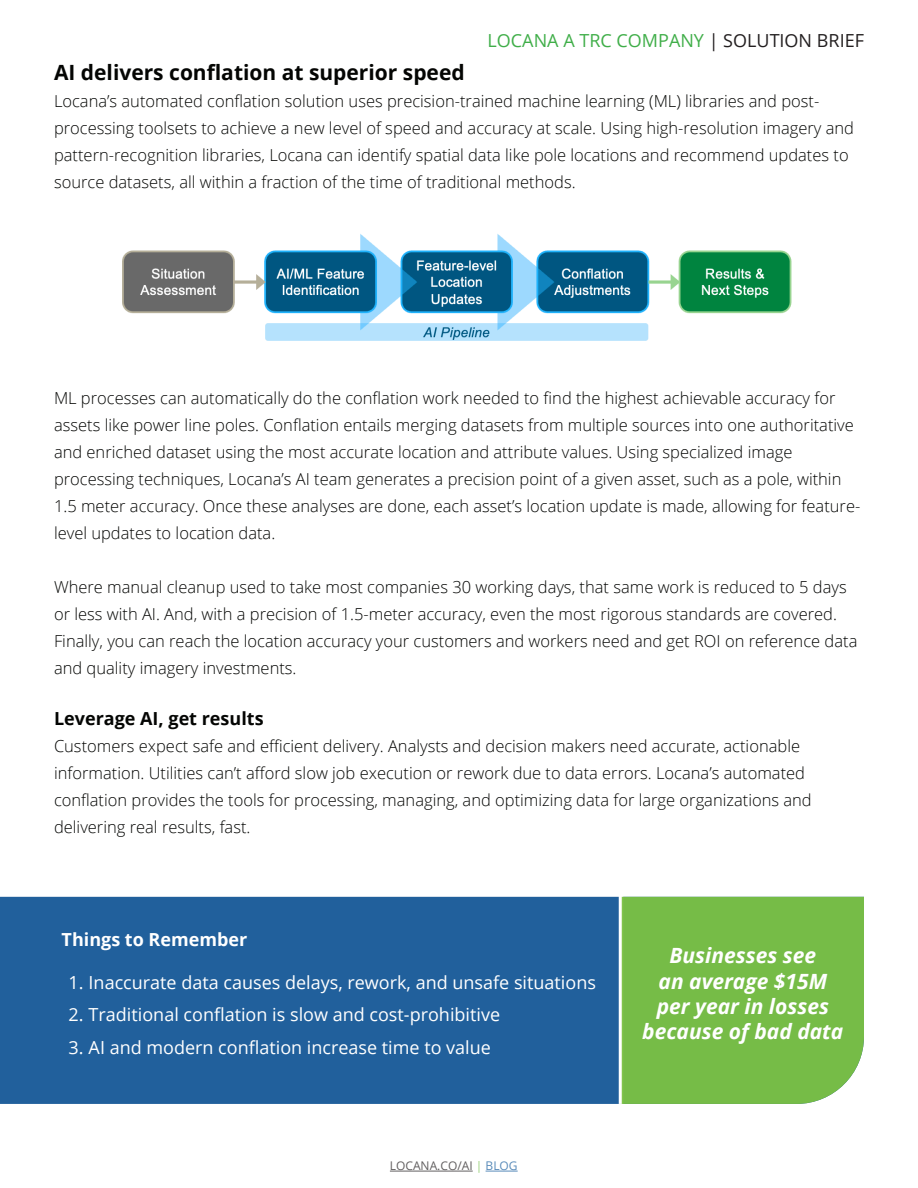
<style>
.page{position:relative;width:918px;height:1188px;background:#fff}
.page>*{position:absolute;margin:0;border:0;box-sizing:border-box;transform-origin:0 0}
.t1{font:italic 700 21px/25.2px "Open Sans";color:#fff;text-align:center}
.t2{font:700 21px "Open Sans";color:#040503}
.t3{font:18px "Open Sans";color:#fff}
.t4{font:18px "Open Sans";color:#40ae49}
.t5{font:700 18px "Open Sans";color:#040503}
.t6{font:700 18px "Open Sans";color:#fff}
.t7{font:300 16.5px/27px "Open Sans";color:#040503}
.t8{font:12px "Open Sans";color:#231f20}
.s1{color:#231f20}
.s2{color:#71bf47}
.s3{color:#175d9e}
</style>
<div class="page">
<hr style="left:390px;top:1171px;width:83px;height:1px;background:#231f20">
<hr style="left:486px;top:1171px;width:32px;height:1px;background:#175d9e">
<div style="left:0;top:897px;width:619px;height:207px;background:#21609c"></div>
<svg style="left:619px;top:896px;width:4px;height:208px"></svg>
<div style="left:622px;top:897px;width:242px;height:207px;background:#76bc47"></div>
<img style="left:122px;top:234px;width:670px;height:107px">
<p class="t4" style="left:488px;top:28px;width:378px">LOCANA A TRC COMPANY <span class="s1">| SOLUTION BRIEF</span></p>
<p class="t2" style="left:54px;top:58px;width:412px">AI delivers conflation at superior speed</p>
<p class="t7" style="left:54px;top:87px;width:802px">Locana’s automated conflation solution uses precision-trained machine learning (ML) libraries and post&shy;processing toolsets to achieve a new level of speed and accuracy at scale. Using high-resolution imagery and pattern-recognition libraries, Locana can identify spatial data like pole locations and recommend updates to source datasets, all within a fraction of the time of traditional methods.</p>
<p class="t7" style="left:54px;top:384px;width:808px">ML processes can automatically do the conflation work needed to find the highest achievable accuracy for assets like power line poles. Conflation entails merging datasets from multiple sources into one authoritative and enriched dataset using the most accurate location and attribute values. Using specialized image processing techniques, Locana’s AI team generates a precision point of a given asset, such as a pole, within 1.5 meter accuracy. Once these analyses are done, each asset’s location update is made, allowing for feature&shy;level updates to location data.</p>
<p class="t7" style="left:54px;top:573px;width:805px">Where manual cleanup used to take most companies 30 working days, that same work is reduced to 5 days or less with AI. And, with a precision of 1.5-meter accuracy, even the most rigorous standards are covered.<br>Finally, you can reach the location accuracy your customers and workers need and get ROI on reference data and quality imagery investments.</p>
<p class="t5" style="left:54px;top:706px;width:211px">Leverage AI, get results</p>
<p class="t7" style="left:54px;top:732px;width:759px">Customers expect safe and efficient delivery. Analysts and decision makers need accurate, actionable information. Utilities can’t afford slow job execution or rework due to data errors. Locana’s automated conflation provides the tools for processing, managing, and optimizing data for large organizations and delivering real results, fast.</p>
<p class="t6" style="left:62px;top:926px;width:187px">Things to Remember</p>
<p class="t3" style="left:68px;top:970px;width:529px">1. Inaccurate data causes delays, rework, and unsafe situations</p>
<p class="t3" style="left:68px;top:1002px;width:433px">2. Traditional conflation is slow and cost-prohibitive</p>
<p class="t3" style="left:68px;top:1035px;width:424px">3. AI and modern conflation increase time to value</p>
<p class="t8" style="left:390px;top:1158px;width:129px">LOCANA.CO/AI <span class="s2">|</span> <span class="s3">BLOG</span></p>
<p class="t1" style="left:642px;top:943px;width:203px">Businesses see<br>an average $15M per year in losses because of bad data</p>
</div>
